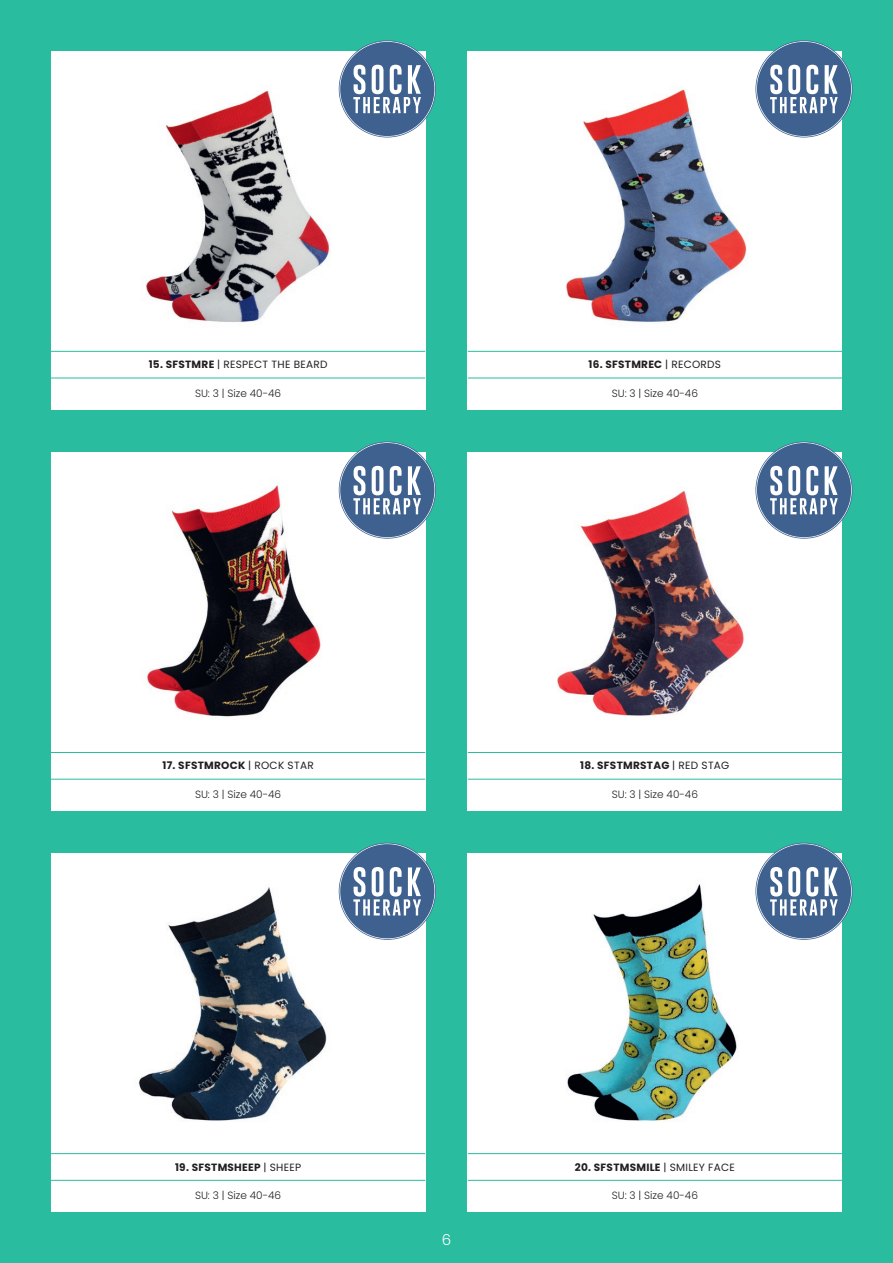
<style>
.page{position:relative;width:893px;height:1263px;background:#2abc9e}
.page>*{position:absolute;margin:0;border:0;box-sizing:border-box;transform-origin:0 0}
.t1{font:300 15px "Poppins";color:#fff}
.t2{font:700 10.5px "Poppins";letter-spacing:.025em;color:#231f20}
.t3{font:300 10.5px "Poppins";color:#231f20}
.t4{font:10.5px "Poppins";letter-spacing:.025em;color:#231f20}
.s1{font-weight:700}
.s2{font-weight:400}
</style>
<div class="page">
<div style="left:51px;top:51px;width:374px;height:359px;background:#fff"></div>
<div style="left:468px;top:51px;width:374px;height:359px;background:#fff"></div>
<div style="left:51px;top:452px;width:374px;height:359px;background:#fff"></div>
<div style="left:468px;top:452px;width:374px;height:359px;background:#fff"></div>
<div style="left:51px;top:853px;width:374px;height:359px;background:#fff"></div>
<div style="left:468px;top:853px;width:374px;height:359px;background:#fff"></div>
<img style="left:146px;top:85px;width:241px;height:238px">
<img style="left:566px;top:89px;width:238px;height:234px">
<img style="left:147px;top:485px;width:192px;height:232px">
<img style="left:557px;top:490px;width:187px;height:226px">
<img style="left:138px;top:887px;width:201px;height:234px">
<img style="left:567px;top:884px;width:170px;height:237px">
<svg style="left:339px;top:843px;width:97px;height:97px"></svg>
<svg style="left:755px;top:843px;width:98px;height:97px"></svg>
<svg style="left:339px;top:441px;width:97px;height:98px"></svg>
<svg style="left:755px;top:441px;width:98px;height:98px"></svg>
<svg style="left:755px;top:40px;width:98px;height:97px"></svg>
<svg style="left:339px;top:40px;width:97px;height:97px"></svg>
<hr style="left:468px;top:1153px;width:374px;height:1px;background:#2abc9e">
<hr style="left:468px;top:1180px;width:374px;height:1px;background:#2abc9e">
<hr style="left:468px;top:752px;width:374px;height:1px;background:#2abc9e">
<hr style="left:468px;top:779px;width:374px;height:1px;background:#2abc9e">
<hr style="left:468px;top:351px;width:374px;height:1px;background:#2abc9e">
<hr style="left:468px;top:378px;width:374px;height:1px;background:#2abc9e">
<hr style="left:51px;top:1153px;width:374px;height:1px;background:#2abc9e">
<hr style="left:51px;top:1180px;width:374px;height:1px;background:#2abc9e">
<hr style="left:51px;top:752px;width:374px;height:1px;background:#2abc9e">
<hr style="left:51px;top:779px;width:374px;height:1px;background:#2abc9e">
<hr style="left:51px;top:351px;width:374px;height:1px;background:#2abc9e">
<hr style="left:51px;top:378px;width:374px;height:1px;background:#2abc9e">
<p class="t4" style="left:149px;top:358px;width:180px"><span class="s1">15. SFSTMRE</span> | RESPECT THE BEARD</p>
<p class="t3" style="left:195px;top:387px;width:88px">SU: 3 | Size 40-46</p>
<p class="t2" style="left:589px;top:358px;width:134px">16. SFSTMREC <span class="s2">| RECORDS</span></p>
<p class="t3" style="left:612px;top:387px;width:88px">SU: 3 | Size 40-46</p>
<p class="t2" style="left:163px;top:760px;width:153px">17. SFSTMROCK <span class="s2">| ROCK STAR</span></p>
<p class="t3" style="left:195px;top:788px;width:88px">SU: 3 | Size 40-46</p>
<p class="t2" style="left:580px;top:760px;width:151px">18. SFSTMRSTAG <span class="s2">| RED STAG</span></p>
<p class="t3" style="left:612px;top:788px;width:88px">SU: 3 | Size 40-46</p>
<p class="t2" style="left:175px;top:1161px;width:128px">19. SFSTMSHEEP <span class="s2">| SHEEP</span></p>
<p class="t3" style="left:195px;top:1189px;width:88px">SU: 3 | Size 40-46</p>
<h1 class="t1" style="left:442px;top:1231px;width:11px">6</h1>
<p class="t2" style="left:575px;top:1161px;width:162px">20. SFSTMSMILE <span class="s2">| SMILEY FACE</span></p>
<p class="t3" style="left:612px;top:1189px;width:88px">SU: 3 | Size 40-46</p>
</div>
